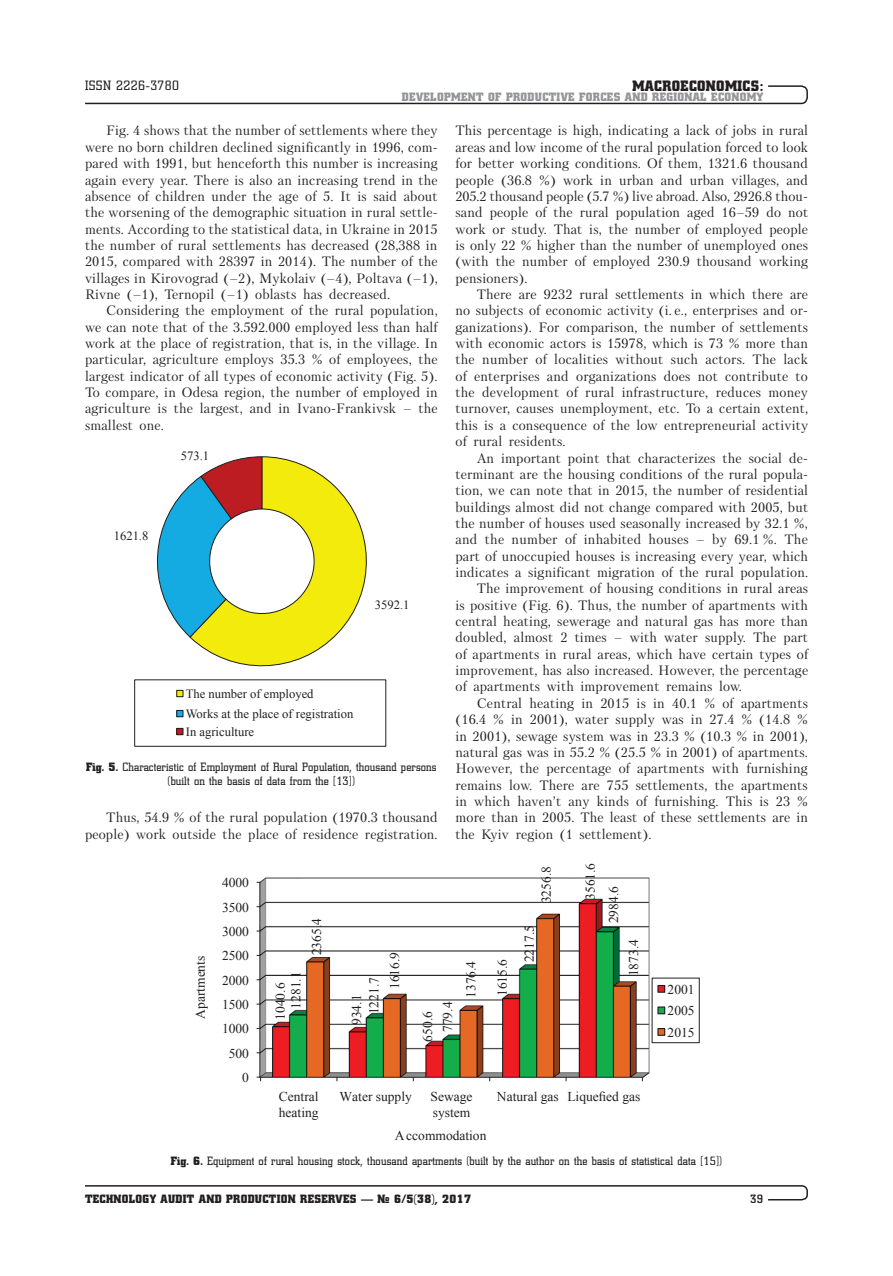
<style>
.page{position:relative;width:893px;height:1276px;background:#fff}
.page>*{position:absolute;margin:0;border:0;box-sizing:border-box;transform-origin:0 0}
.t1{font:15px "Coliseum Black C";letter-spacing:.025em;color:#231f20}
.t2{font:13.5px/16.4px "Petersburg C";letter-spacing:.01em;color:#231f20;text-align:justify}
.t3{font:13.5px/15.5px "Times New Roman";color:#231f20}
.t4{font:13.5px "Coliseum C";letter-spacing:.03em;color:#231f20}
.t5{font:12.6px/20.1px "Times New Roman";color:#231f20}
.t6{font:12px/13.5px "Coliseum C";letter-spacing:.015em;color:#231f20;text-align:center}
.t7{font:12px "Coliseum Black C";letter-spacing:.025em;color:#231f20}
.t8{font:12px "Coliseum Black C";letter-spacing:.025em;color:#939598}
.t9{font:700 12px "Coliseum C";color:#231f20}
.s1{font-family:"Coliseum Black C"}
</style>
<div class="page">
<svg style="left:85px;top:1185px;width:723px;height:16px"></svg>
<svg style="left:85px;top:85px;width:723px;height:20px"></svg>
<svg style="left:156px;top:456px;width:211px;height:211px"></svg>
<svg style="left:178px;top:692px;width:4px;height:3px"></svg>
<div style="left:176px;top:690px;width:8px;height:7px;border:1px solid #231f20"></div>
<div style="left:177px;top:710px;width:6px;height:7px;background:#14abe3"></div>
<div style="left:176px;top:710px;width:8px;height:7px;border:1px solid #231f20"></div>
<svg style="left:178px;top:730px;width:4px;height:3px"></svg>
<div style="left:176px;top:728px;width:8px;height:7px;border:1px solid #231f20"></div>
<img style="left:259px;top:877px;width:391px;height:202px">
<div style="left:658px;top:985px;width:7px;height:7px;background:#ee1d23"></div>
<div style="left:657px;top:985px;width:8px;height:7px;border:1px solid #231f20"></div>
<div style="left:658px;top:1007px;width:7px;height:6px;background:#11ae4b"></div>
<div style="left:657px;top:1006px;width:8px;height:8px;border:1px solid #231f20"></div>
<div style="left:658px;top:1028px;width:7px;height:7px;background:#e36725"></div>
<div style="left:657px;top:1028px;width:8px;height:8px;border:1px solid #231f20"></div>
<p class="t1" style="left:632px;top:77px;width:132px">MACROECONOMICS:</p>
<p class="t8" style="left:402px;top:90px;width:363px">DEVELOPMENT OF PRODUCTIVE FORCES AND REGIONAL ECONOMY</p>
<p class="t4" style="left:85px;top:78px;width:96px">ISSN 2226-3780</p>
<p class="t2" style="left:85px;top:122px;width:354px;text-indent:21px">Fig. 4 shows that the number of settlements where they were no born children declined significantly in 1996, com&shy;pared with 1991, but henceforth this number is increasing again every year. There is also an increasing trend in the absence of children under the age of 5. It is said about the worsening of the demographic situation in rural settle&shy;ments. According to the statistical data, in Ukraine in 2015 the number of rural settlements has decreased (28,388 in 2015, compared with 28397 in 2014). The number of the villages in Kirovograd (–2), Mykolaiv (–4), Poltava (–1), Rivne (–1), Ternopil (–1) oblasts has decreased.</p>
<p class="t2" style="left:85px;top:302px;width:354px;text-indent:21px">Considering the employment of the rural population, we can note that of the 3.592.000 employed less than half work at the place of registration, that is, in the village. In particular, agriculture employs 35.3 % of employees, the largest indicator of all types of economic activity (Fig. 5).<br>To compare, in Odesa region, the number of employed in agriculture is the largest, and in Ivano-Frankivsk – the smallest one.</p>
<p class="t2" style="left:455px;top:122px;width:354px">This percentage is high, indicating a lack of jobs in rural areas and low income of the rural population forced to look for better working conditions. Of them, 1321.6 thousand people (36.8 %) work in urban and urban villages, and 205.2 thousand people (5.7 %) live abroad. Also, 2926.8 thou&shy;sand people of the rural population aged 16–59 do not work or study. That is, the number of employed people is only 22 % higher than the number of unemployed ones (with the number of employed 230.9 thousand working pensioners).</p>
<p class="t2" style="left:455px;top:286px;width:354px;text-indent:21px">There are 9232 rural settlements in which there are no subjects of economic activity (i. e., enterprises and or&shy;ganizations). For comparison, the number of settlements with economic actors is 15978, which is 73 % more than the number of localities without such actors. The lack of enterprises and organizations does not contribute to the development of rural infrastructure, reduces money turnover, causes unemployment, etc. To a certain extent, this is a consequence of the low entrepreneurial activity of rural residents.</p>
<p class="t2" style="left:477px;top:449px;width:333px">An important point that characterizes the social de-</p>
<p class="t2" style="left:455px;top:466px;width:354px">terminant are the housing conditions of the rural popula-</p>
<p class="t2" style="left:455px;top:482px;width:354px">tion, we can note that in 2015, the number of residential</p>
<p class="t2" style="left:455px;top:498px;width:354px">buildings almost did not change compared with 2005, but</p>
<p class="t2" style="left:455px;top:515px;width:354px">the number of houses used seasonally increased by 32.1 %,</p>
<p class="t2" style="left:455px;top:531px;width:354px">and the number of inhabited houses – by 69.1 %. The</p>
<p class="t2" style="left:455px;top:547px;width:354px">part of unoccupied houses is increasing every year, which</p>
<p class="t2" style="left:455px;top:564px;width:354px">indicates a significant migration of the rural population.</p>
<p class="t2" style="left:477px;top:580px;width:333px">The improvement of housing conditions in rural areas</p>
<p class="t2" style="left:455px;top:596px;width:354px">is positive (Fig. 6). Thus, the number of apartments with</p>
<p class="t2" style="left:455px;top:613px;width:354px">central heating, sewerage and natural gas has more than</p>
<p class="t2" style="left:455px;top:629px;width:354px">doubled, almost 2 times – with water supply. The part</p>
<p class="t2" style="left:455px;top:646px;width:354px">of apartments in rural areas, which have certain types of</p>
<p class="t2" style="left:455px;top:662px;width:354px">improvement, has also increased. However, the percentage</p>
<p class="t2" style="left:455px;top:678px;width:288px">of apartments with improvement remains low.</p>
<p class="t2" style="left:477px;top:695px;width:333px">Central heating in 2015 is in 40.1 % of apartments</p>
<p class="t2" style="left:455px;top:711px;width:354px">(16.4 % in 2001), water supply was in 27.4 % (14.8 %</p>
<p class="t2" style="left:455px;top:727px;width:354px">in 2001), sewage system was in 23.3 % (10.3 % in 2001),</p>
<p class="t2" style="left:455px;top:744px;width:354px">natural gas was in 55.2 % (25.5 % in 2001) of apartments.</p>
<p class="t2" style="left:455px;top:760px;width:354px">However, the percentage of apartments with furnishing</p>
<p class="t2" style="left:455px;top:776px;width:354px">remains low. There are 755 settlements, the apartments</p>
<p class="t2" style="left:455px;top:793px;width:354px">in which haven’t any kinds of furnishing. This is 23 %</p>
<p class="t2" style="left:455px;top:809px;width:354px">more than in 2005. The least of these settlements are in</p>
<p class="t2" style="left:455px;top:825px;width:198px">the Kyiv region (1 settlement).</p>
<p class="t5" style="left:181px;top:446px;width:30px">573.1</p>
<p class="t5" style="left:114px;top:525px;width:36px">1621.8</p>
<p class="t5" style="left:375px;top:594px;width:36px">3592.1</p>
<p class="t5" style="left:186px;top:683px;width:169px">The number of employed<br>Works at the place of registration</p>
<p class="t5" style="left:186px;top:721px;width:70px">In agriculture</p>
<p class="t6" style="left:86px;top:760px;width:352px"><span class="s1">FIG. 5.</span> Characteristic of Employment of Rural Population, thousand persons (built on the basis of data from the [13])</p>
<p class="t2" style="left:85px;top:809px;width:354px;text-align:right">Thus, 54.9 % of the rural population (1970.3 thousand people) work outside the place of residence registration.</p>
<p class="t3" style="left:192px;top:1019px;width:65px;rotate:-90deg">Аpartments</p>
<p class="t3" style="left:222px;top:875px;width:28px">4000</p>
<p class="t3" style="left:222px;top:899px;width:28px">3500</p>
<p class="t3" style="left:222px;top:923px;width:28px">3000</p>
<p class="t3" style="left:222px;top:948px;width:28px">2500</p>
<p class="t3" style="left:222px;top:972px;width:28px">2000</p>
<p class="t3" style="left:222px;top:996px;width:28px">1500</p>
<p class="t3" style="left:222px;top:1021px;width:28px">1000</p>
<p class="t3" style="left:229px;top:1045px;width:22px">500</p>
<p class="t3" style="left:242px;top:1069px;width:8px">0</p>
<p class="t3" style="left:309px;top:955px;width:39px;rotate:-90deg">2365.4</p>
<p class="t3" style="left:288px;top:1008px;width:39px;rotate:-90deg">1281.1</p>
<p class="t3" style="left:366px;top:1014px;width:39px;rotate:-90deg">1221.7</p>
<p class="t3" style="left:272px;top:1019px;width:39px;rotate:-90deg">1040.6</p>
<p class="t3" style="left:349px;top:1025px;width:32px;rotate:-90deg">934.1</p>
<p class="t3" style="left:387px;top:989px;width:39px;rotate:-90deg">1616.9</p>
<p class="t3" style="left:463px;top:998px;width:39px;rotate:-90deg">1376.4</p>
<p class="t3" style="left:420px;top:1041px;width:32px;rotate:-90deg">650.6</p>
<p class="t3" style="left:440px;top:1032px;width:32px;rotate:-90deg">779.4</p>
<p class="t3" style="left:494px;top:996px;width:39px;rotate:-90deg">1615.6</p>
<p class="t3" style="left:538px;top:903px;width:39px;rotate:-90deg">3256.8</p>
<p class="t3" style="left:521px;top:962px;width:39px;rotate:-90deg">2217.5</p>
<p class="t3" style="left:582px;top:900px;width:39px;rotate:-90deg">3561.6</p>
<p class="t3" style="left:606px;top:923px;width:39px;rotate:-90deg">2984.6</p>
<p class="t3" style="left:626px;top:976px;width:39px;rotate:-90deg">1873.4</p>
<p class="t3" style="left:279px;top:1088px;width:41px">Central heating</p>
<p class="t3" style="left:340px;top:1088px;width:74px">Water supply</p>
<p class="t3" style="left:430px;top:1088px;width:43px">Sewage system</p>
<p class="t3" style="left:497px;top:1088px;width:145px">Natural gas Liquefied gas</p>
<p class="t3" style="left:395px;top:1128px;width:93px">Аccommodation</p>
<p class="t3" style="left:668px;top:978px;width:28px;line-height:21.6px;text-align:justify">2001<br>2005<br>2015</p>
<p class="t6" style="left:171px;top:1154px;width:553px"><span class="s1">FIG. 6.</span> Equipment of rural housing stock, thousand apartments (built by the author on the basis of statistical data [15])</p>
<p class="t7" style="left:85px;top:1191px;width:387px">TECHNOLOGY AUDIT AND PRODUCTION RESERVES — № 6/5(38), 2017</p>
<p class="t9" style="left:750px;top:1191px;width:14px">39</p>
</div>
